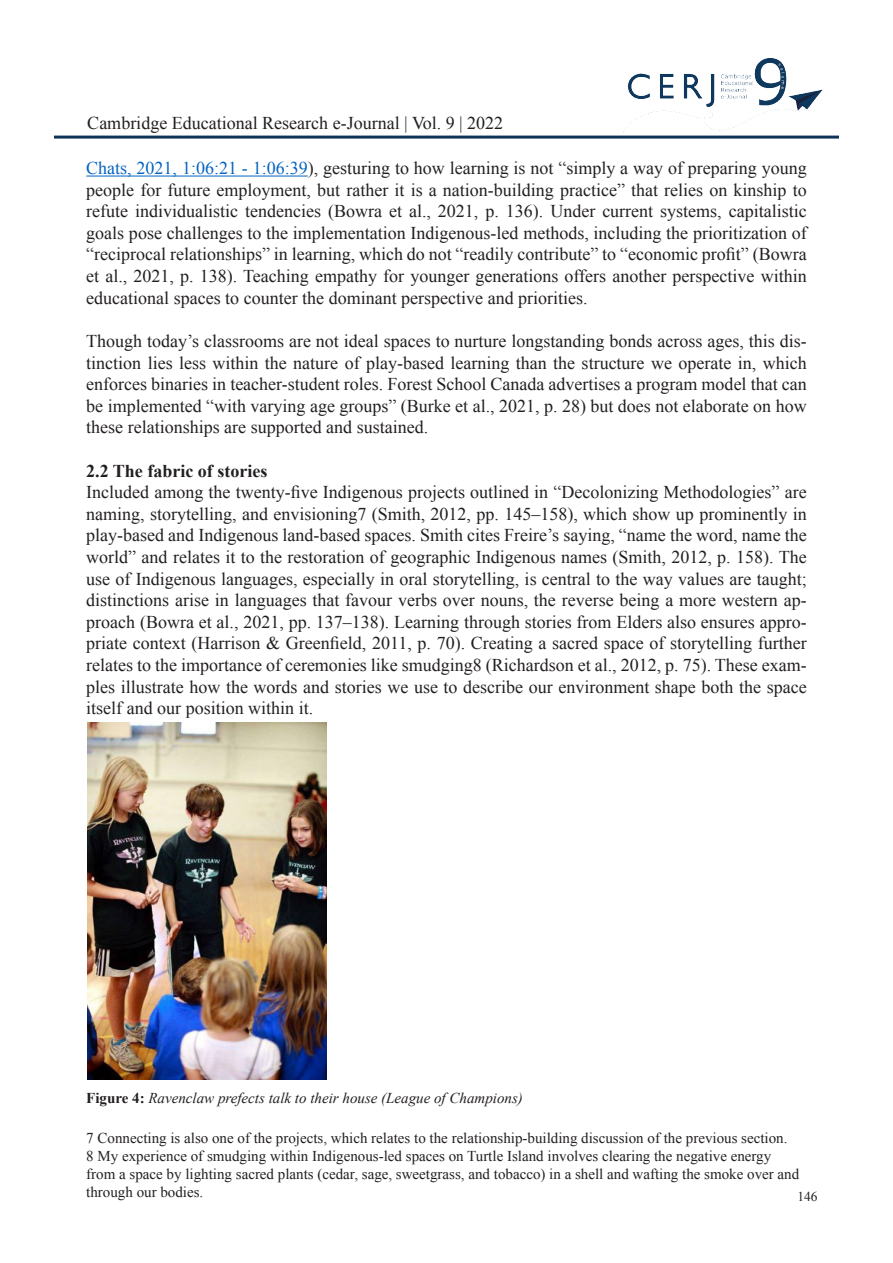
<style>
.page{position:relative;width:893px;height:1263px;background:#fff}
.page>*{position:absolute;margin:0;border:0;box-sizing:border-box;transform-origin:0 0}
.Main_text{font:18px/21.6px "Times New Roman";color:#231f20;text-align:justify}
.Heading_2{font:700 18px "Times New Roman";color:#231f20}
.Footer_text{font:15px/18px "Times New Roman";color:#231f20}
.Table_caption{font:italic 15px "Times New Roman";color:#231f20}
.t1{font:13.5px "Times New Roman";color:#231f20}
.s1{color:#0563c1}
.s2{font-weight:700;font-style:normal}
</style>
<div class="page">
<img style="left:623px;top:58px;width:200px;height:74px">
<hr style="left:54px;top:136px;width:785px;height:3px;background:#103459">
<hr style="left:86px;top:176px;width:222px;height:1px;background:#0563c1">
<img style="left:88px;top:723px;width:238px;height:356px">
<p class="Main_text" style="left:87px;top:112px;width:417px">Cambridge Educational Research e-Journal | Vol. 9 | 2022</p>
<p class="Main_text" style="left:86px;top:157px;width:722px"><span class="s1">Chats, 2021, 1:06:21 - 1:06:39</span>), gesturing to how learning is not “simply a way of preparing young people for future employment, but rather it is a nation-building practice” that relies on kinship to refute individualistic tendencies (Bowra et al., 2021, p. 136). Under current systems, capitalistic goals pose challenges to the implementation Indigenous-led methods, including the prioritization of “reciprocal relationships” in learning, which do not “readily contribute” to “economic profit” (Bowra et al., 2021, p. 138). Teaching empathy for younger generations offers another perspective within educational spaces to counter the dominant perspective and priorities.</p>
<p class="Main_text" style="left:86px;top:330px;width:722px">Though today’s classrooms are not ideal spaces to nurture longstanding bonds across ages, this dis&shy;tinction lies less within the nature of play-based learning than the structure we operate in, which enforces binaries in teacher-student roles. Forest School Canada advertises a program model that can be implemented “with varying age groups” (Burke et al., 2021, p. 28) but does not elaborate on how these relationships are supported and sustained.</p>
<p class="Heading_2" style="left:86px;top:458px;width:183px">2.2 The fabric of stories</p>
<p class="Main_text" style="left:86px;top:481px;width:722px">Included among the twenty-five Indigenous projects outlined in “Decolonizing Methodologies” are naming, storytelling, and envisioning7 (Smith, 2012, pp. 145–158), which show up prominently in play-based and Indigenous land-based spaces. Smith cites Freire’s saying, “name the word, name the world” and relates it to the restoration of geographic Indigenous names (Smith, 2012, p. 158). The use of Indigenous languages, especially in oral storytelling, is central to the way values are taught; distinctions arise in languages that favour verbs over nouns, the reverse being a more western ap&shy;proach (Bowra et al., 2021, pp. 137–138). Learning through stories from Elders also ensures appro&shy;priate context (Harrison &amp; Greenfield, 2011, p. 70). Creating a sacred space of storytelling further relates to the importance of ceremonies like smudging8 (Richardson et al., 2012, p. 75). These exam&shy;ples illustrate how the words and stories we use to describe our environment shape both the space itself and our position within it.</p>
<p class="Table_caption" style="left:86px;top:1088px;width:438px"><span class="s2">Figure 4:</span> Ravenclaw prefects talk to their house (League of Champions)</p>
<p class="Footer_text" style="left:86px;top:1129px;width:703px">7 Connecting is also one of the projects, which relates to the relationship-building discussion of the previous section.</p>
<p class="Footer_text" style="left:86px;top:1147px;width:714px">8 My experience of smudging within Indigenous-led spaces on Turtle Island involves clearing the negative energy from a space by lighting sacred plants (cedar, sage, sweetgrass, and tobacco) in a shell and wafting the smoke over and through our bodies.</p>
<p class="t1" style="left:797px;top:1188px;width:22px">146</p>
</div>
